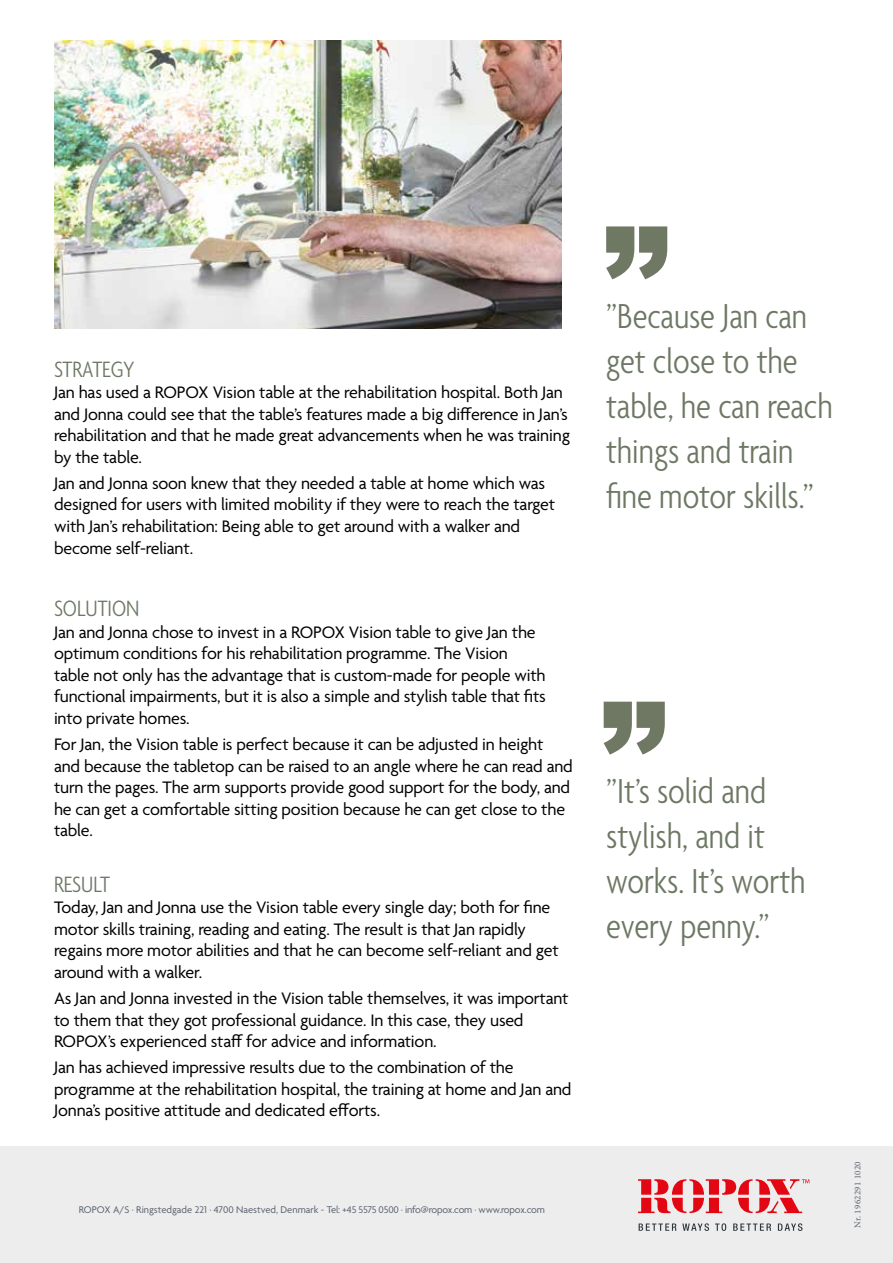
<style>
.page{position:relative;width:893px;height:1263px;background:#fff}
.page>*{position:absolute;margin:0;border:0;box-sizing:border-box;transform-origin:0 0}
.t1{font:300 condensed 37.5px/45px "Agenda";color:#6d7864}
.t2{font:300 condensed 24px "Agenda";color:#6d7864}
.t3{font:18px/21.6px "Agenda";letter-spacing:-.01em;color:#000}
.t4{font:10.5px "Agenda";letter-spacing:-.015em;color:#5b6370}
.t5{font:9px "Minion Pro";letter-spacing:.025em;color:#5b6370}
</style>
<div class="page">
<svg style="left:604px;top:702px;width:61px;height:53px"></svg>
<div style="left:0;top:1147px;width:893px;height:116px;background:#ededed"></div>
<svg style="left:639px;top:1223px;width:70px;height:8px"></svg>
<svg style="left:715px;top:1223px;width:11px;height:8px"></svg>
<svg style="left:733px;top:1223px;width:38px;height:8px"></svg>
<svg style="left:778px;top:1223px;width:24px;height:8px"></svg>
<svg style="left:638px;top:1179px;width:171px;height:34px"></svg>
<svg style="left:606px;top:226px;width:61px;height:53px"></svg>
<img style="left:54px;top:40px;width:507px;height:288px">
<h2 class="t2" style="left:54px;top:356px;width:82px">STRATEGY</h2>
<p class="t3" style="left:54px;top:383px;width:517px">Jan has used a ROPOX Vision table at the rehabilitation hospital. Both Jan and Jonna could see that the table’s features made a big difference in Jan’s rehabilitation and that he made great advancements when he was training by the table.</p>
<p class="t3" style="left:54px;top:473px;width:503px">Jan and Jonna soon knew that they needed a table at home which was designed for users with limited mobility if they were to reach the target with Jan’s rehabilitation: Being able to get around with a walker and become self-reliant.</p>
<h2 class="t2" style="left:54px;top:595px;width:87px">SOLUTION</h2>
<p class="t3" style="left:54px;top:622px;width:493px">Jan and Jonna chose to invest in a ROPOX Vision table to give Jan the optimum conditions for his rehabilitation programme. The Vision table not only has the advantage that is custom-made for people with functional impairments, but it is also a simple and stylish table that fits into private homes.</p>
<p class="t3" style="left:54px;top:734px;width:520px">For Jan, the Vision table is perfect because it can be adjusted in height and because the tabletop can be raised to an angle where he can read and turn the pages. The arm supports provide good support for the body, and he can get a comfortable sitting position because he can get close to the table.</p>
<h2 class="t2" style="left:54px;top:871px;width:58px">RESULT</h2>
<p class="t3" style="left:54px;top:898px;width:506px">Today, Jan and Jonna use the Vision table every single day; both for fine motor skills training, reading and eating. The result is that Jan rapidly regains more motor abilities and that he can become self-reliant and get around with a walker.</p>
<p class="t3" style="left:54px;top:988px;width:516px">As Jan and Jonna invested in the Vision table themselves, it was important to them that they got professional guidance. In this case, they used<br>ROPOX’s experienced staff for advice and information.</p>
<p class="t3" style="left:54px;top:1057px;width:519px">Jan has achieved impressive results due to the combination of the programme at the rehabilitation hospital, the training at home and Jan and<br>Jonna’s positive attitude and dedicated efforts.</p>
<p class="t4" style="left:79px;top:1204px;width:468px">ROPOX A/S · Ringstedgade 221 · 4700 Naestved, Denmark - Tel: +45 5575 0500 · info@ropox.com · www.ropox.com</p>
<h1 class="t1" style="left:606px;top:296px;width:228px">”Because Jan can get close to the table, he can reach things and train fine motor skills.”</h1>
<h1 class="t1" style="left:606px;top:771px;width:201px">”It’s solid and stylish, and it works. It’s worth every penny.”</h1>
<p class="t5" style="left:851px;top:1228px;width:68px;rotate:-90deg">Nr. 1962291 1020</p>
</div>
